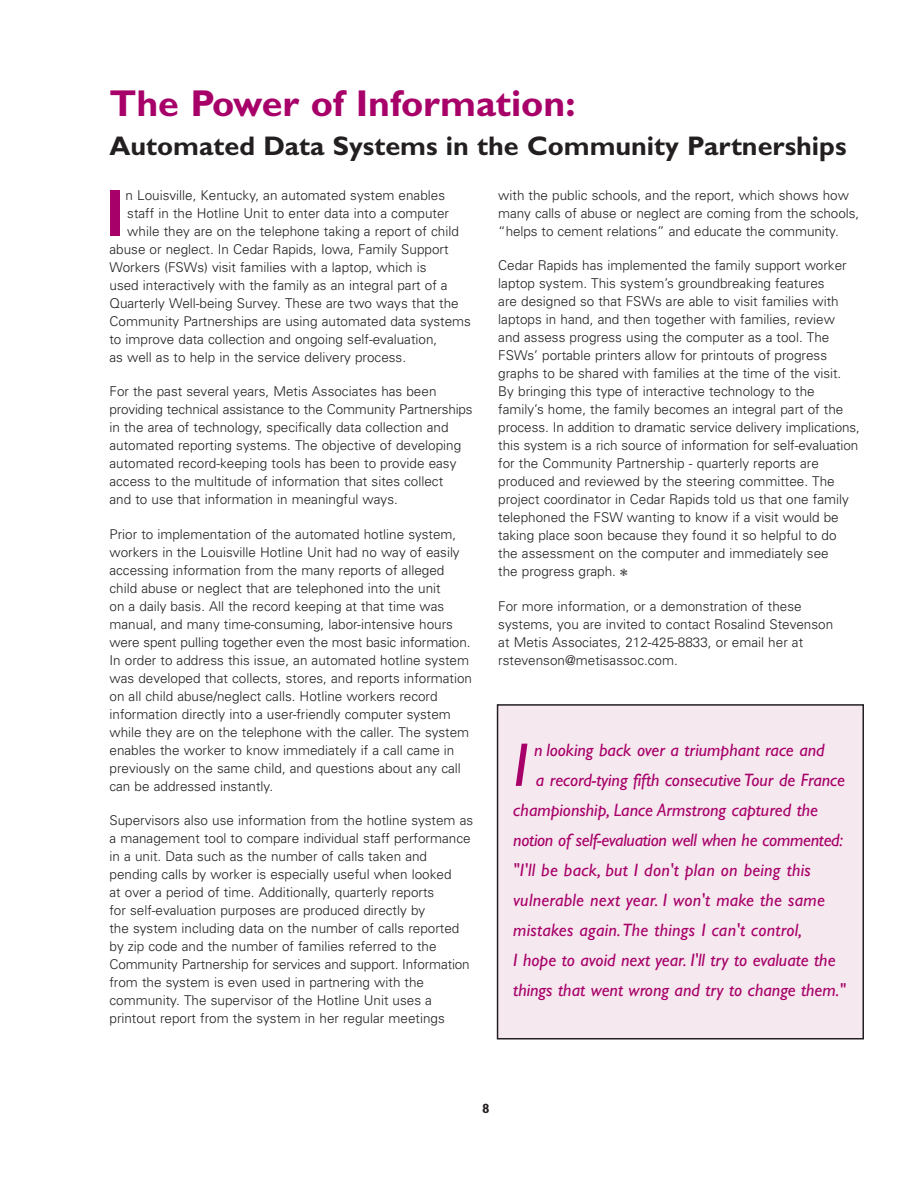
<style>
.page{position:relative;width:918px;height:1188px;background:#fff}
.page>*{position:absolute;margin:0;border:0;box-sizing:border-box;transform-origin:0 0}
.t1{font:700 63.3px "Univers";color:#a70169}
.t2{font:italic 61.95px "Gill Sans";color:#a70169}
.t3{font:700 37.5px "Gill Sans";color:#a70169}
.t4{font:700 27px "Gill Sans";color:#231f20}
.t5{font:italic 18px "Gill Sans";color:#a70169}
.t6{font:300 13.5px/18px "Univers";color:#231f20}
.t7{font:700 13.5px "Gill Sans";color:#231f20}
</style>
<div class="page">
<div style="left:498px;top:705px;width:365px;height:334px;background:#f6e8ef"></div>
<div style="left:497px;top:704px;width:367px;height:336px;border:2px solid #231f20"></div>
<h3 class="t3" style="left:110px;top:91px;width:468px">The Power of Information:</h3>
<h3 class="t4" style="left:110px;top:137px;width:739px">Automated Data Systems in the Community Partnerships</h3>
<h1 class="t1" style="left:106px;top:191px;width:19px">I</h1>
<p class="t6" style="left:126px;top:188px;width:321px">n Louisville, Kentucky, an automated system enables</p>
<p class="t6" style="left:127px;top:206px;width:323px">staff in the Hotline Unit to enter data into a computer</p>
<p class="t6" style="left:127px;top:224px;width:333px">while they are on the telephone taking a report of child</p>
<p class="t6" style="left:110px;top:242px;width:341px">abuse or neglect. In Cedar Rapids, Iowa, Family Support</p>
<p class="t6" style="left:110px;top:260px;width:318px">Workers (FSWs) visit families with a laptop, which is</p>
<p class="t6" style="left:110px;top:278px;width:340px">used interactively with the family as an integral part of a</p>
<p class="t6" style="left:110px;top:296px;width:351px">Quarterly Well-being Survey. These are two ways that the</p>
<p class="t6" style="left:110px;top:314px;width:363px">Community Partnerships are using automated data systems</p>
<p class="t6" style="left:110px;top:332px;width:329px">to improve data collection and ongoing self-evaluation,</p>
<p class="t6" style="left:110px;top:350px;width:298px">as well as to help in the service delivery process.</p>
<p class="t6" style="left:110px;top:384px;width:365px">For the past several years, Metis Associates has been providing technical assistance to the Community Partnerships in the area of technology, specifically data collection and automated reporting systems. The objective of developing automated record-keeping tools has been to provide easy access to the multitude of information that sites collect<br>and to use that information in meaningful ways.</p>
<p class="t6" style="left:110px;top:526px;width:364px">Prior to implementation of the automated hotline system, workers in the Louisville Hotline Unit had no way of easily accessing information from the many reports of alleged child abuse or neglect that are telephoned into the unit<br>on a daily basis. All the record keeping at that time was manual, and many time-consuming, labor-intensive hours were spent pulling together even the most basic information.<br>In order to address this issue, an automated hotline system was developed that collects, stores, and reports information on all child abuse/neglect calls. Hotline workers record information directly into a user-friendly computer system while they are on the telephone with the caller. The system enables the worker to know immediately if a call came in previously on the same child, and questions about any call can be addressed instantly.</p>
<p class="t6" style="left:110px;top:812px;width:365px">Supervisors also use information from the hotline system as a management tool to compare individual staff performance in a unit. Data such as the number of calls taken and pending calls by worker is especially useful when looked<br>at over a period of time. Additionally, quarterly reports<br>for self-evaluation purposes are produced directly by<br>the system including data on the number of calls reported by zip code and the number of families referred to the Community Partnership for services and support. Information from the system is even used in partnering with the community. The supervisor of the Hotline Unit uses a printout report from the system in her regular meetings</p>
<p class="t6" style="left:498px;top:188px;width:362px">with the public schools, and the report, which shows how many calls of abuse or neglect are coming from the schools, “helps to cement relations” and educate the community.</p>
<p class="t6" style="left:498px;top:258px;width:363px">Cedar Rapids has implemented the family support worker laptop system. This system’s groundbreaking features<br>are designed so that FSWs are able to visit families with laptops in hand, and then together with families, review and assess progress using the computer as a tool. The FSWs’ portable printers allow for printouts of progress graphs to be shared with families at the time of the visit.<br>By bringing this type of interactive technology to the family’s home, the family becomes an integral part of the process. In addition to dramatic service delivery implications, this system is a rich source of information for self-evaluation for the Community Partnership - quarterly reports are produced and reviewed by the steering committee. The project coordinator in Cedar Rapids told us that one family telephoned the FSW wanting to know if a visit would be taking place soon because they found it so helpful to do<br>the assessment on the computer and immediately see<br>the progress graph. ❃</p>
<p class="t6" style="left:498px;top:598px;width:336px">For more information, or a demonstration of these systems, you are invited to contact Rosalind Stevenson at Metis Associates, 212-425-8833, or email her at rstevenson@metisassoc.com.</p>
<h2 class="t2" style="left:513px;top:744px;width:16px">I</h2>
<h3 class="t5" style="left:534px;top:744px;width:292px">n looking back over a triumphant race and</h3>
<h3 class="t5" style="left:536px;top:774px;width:311px">a record-tying fifth consecutive Tour de France</h3>
<h3 class="t5" style="left:513px;top:804px;width:306px">championship, Lance Armstrong captured the</h3>
<h3 class="t5" style="left:513px;top:834px;width:331px">notion of self-evaluation well when he commented:</h3>
<h3 class="t5" style="left:513px;top:864px;width:299px">"I'll be back, but I don't plan on being this</h3>
<h3 class="t5" style="left:513px;top:894px;width:313px">vulnerable next year. I won't make the same</h3>
<h3 class="t5" style="left:513px;top:924px;width:290px">mistakes again.The things I can't control,</h3>
<h3 class="t5" style="left:513px;top:954px;width:324px">I hope to avoid next year. I'll try to evaluate the</h3>
<h3 class="t5" style="left:513px;top:984px;width:334px">things that went wrong and try to change them."</h3>
<p class="t7" style="left:482px;top:1104px;width:9px">8</p>
</div>
